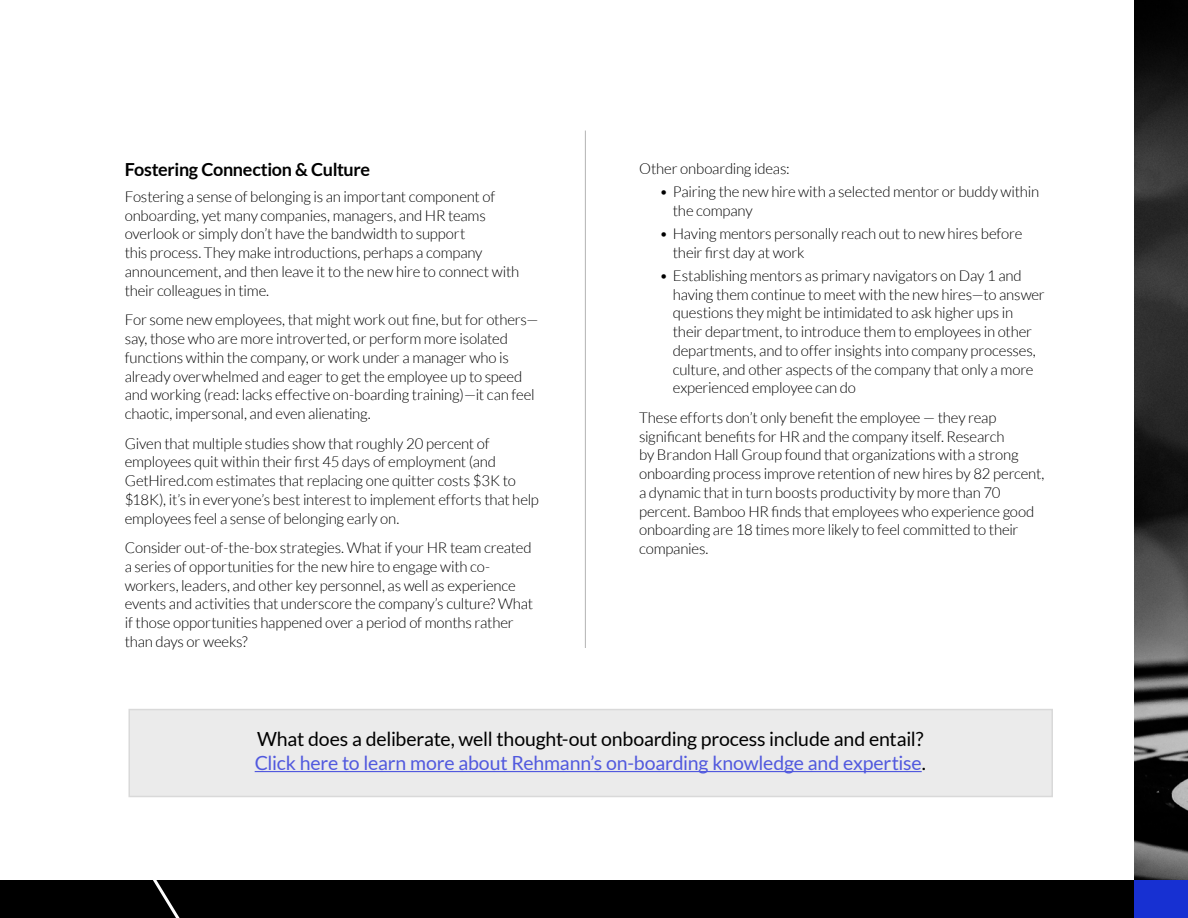
<style>
.page{position:relative;width:1188px;height:918px;background:#fff}
.page>*{position:absolute;margin:0;border:0;box-sizing:border-box;transform-origin:0 0}
.t1{font:19.5px/24px "Lato";letter-spacing:-.01em;color:#000}
.t2{font:700 18px "Lato";letter-spacing:-.02em;color:#000}
.t3{font:300 15px/18.8px "Lato";letter-spacing:-.015em;color:#000}
.s1{color:#5159de}
</style>
<div class="page">
<img style="left:1134px;top:0;width:54px;height:880px">
<div style="left:128px;top:709px;width:925px;height:88px;background:#ebebeb;border:2px solid #d9d9d9"></div>
<div style="left:0;top:880px;width:1134px;height:38px;background:#000"></div>
<div style="left:1134px;top:880px;width:54px;height:38px;background:#1730d2"></div>
<svg style="left:153px;top:880px;width:27px;height:38px"></svg>
<hr style="left:585px;top:131px;width:1px;height:517px;background:#b3b3b3">
<hr style="left:255px;top:771px;width:667px;height:1px;background:#5159de">
<p class="t2" style="left:125px;top:160px;width:247px">Fostering Connection &amp; Culture</p>
<p class="t3" style="left:125px;top:187px;width:396px">Fostering a sense of belonging is an important component of onboarding, yet many companies, managers, and HR teams overlook or simply don’t have the bandwidth to support<br>this process. They make introductions, perhaps a company announcement, and then leave it to the new hire to connect with their colleagues in time.</p>
<p class="t3" style="left:125px;top:311px;width:415px">For some new employees, that might work out fine, but for others— say, those who are more introverted, or perform more isolated functions within the company, or work under a manager who is already overwhelmed and eager to get the employee up to speed and working (read: lacks effective on-boarding training)—it can feel chaotic, impersonal, and even alienating.</p>
<p class="t3" style="left:125px;top:434px;width:416px">Given that multiple studies show that roughly 20 percent of employees quit within their first 45 days of employment (and GetHired.com estimates that replacing one quitter costs $3K to $18K), it’s in everyone’s best interest to implement efforts that help employees feel a sense of belonging early on.</p>
<p class="t3" style="left:125px;top:538px;width:410px">Consider out-of-the-box strategies. What if your HR team created a series of opportunities for the new hire to engage with co&shy;workers, leaders, and other key personnel, as well as experience events and activities that underscore the company’s culture? What if those opportunities happened over a period of months rather than days or weeks?</p>
<p class="t3" style="left:639px;top:159px;width:152px">Other onboarding ideas:</p>
<p class="t3" style="left:673px;top:182px;width:368px;text-indent:-14px">• Pairing the new hire with a selected mentor or buddy within the company</p>
<p class="t3" style="left:673px;top:224px;width:351px;text-indent:-14px">• Having mentors personally reach out to new hires before their first day at work</p>
<p class="t3" style="left:673px;top:266px;width:374px;text-indent:-14px">• Establishing mentors as primary navigators on Day 1 and having them continue to meet with the new hires—to answer questions they might be intimidated to ask higher ups in their department, to introduce them to employees in other departments, and to offer insights into company processes, culture, and other aspects of the company that only a more experienced employee can do</p>
<p class="t3" style="left:639px;top:408px;width:407px">These efforts don’t only benefit the employee — they reap significant benefits for HR and the company itself. Research<br>by Brandon Hall Group found that organizations with a strong onboarding process improve retention of new hires by 82 percent, a dynamic that in turn boosts productivity by more than 70 percent. Bamboo HR finds that employees who experience good onboarding are 18 times more likely to feel committed to their companies.</p>
<h1 class="t1" style="left:255px;top:727px;width:673px">What does a deliberate, well thought-out onboarding process include and entail?<br><span class="s1">Click here to learn more about Rehmann’s on-boarding knowledge and expertise</span>.</h1>
</div>
